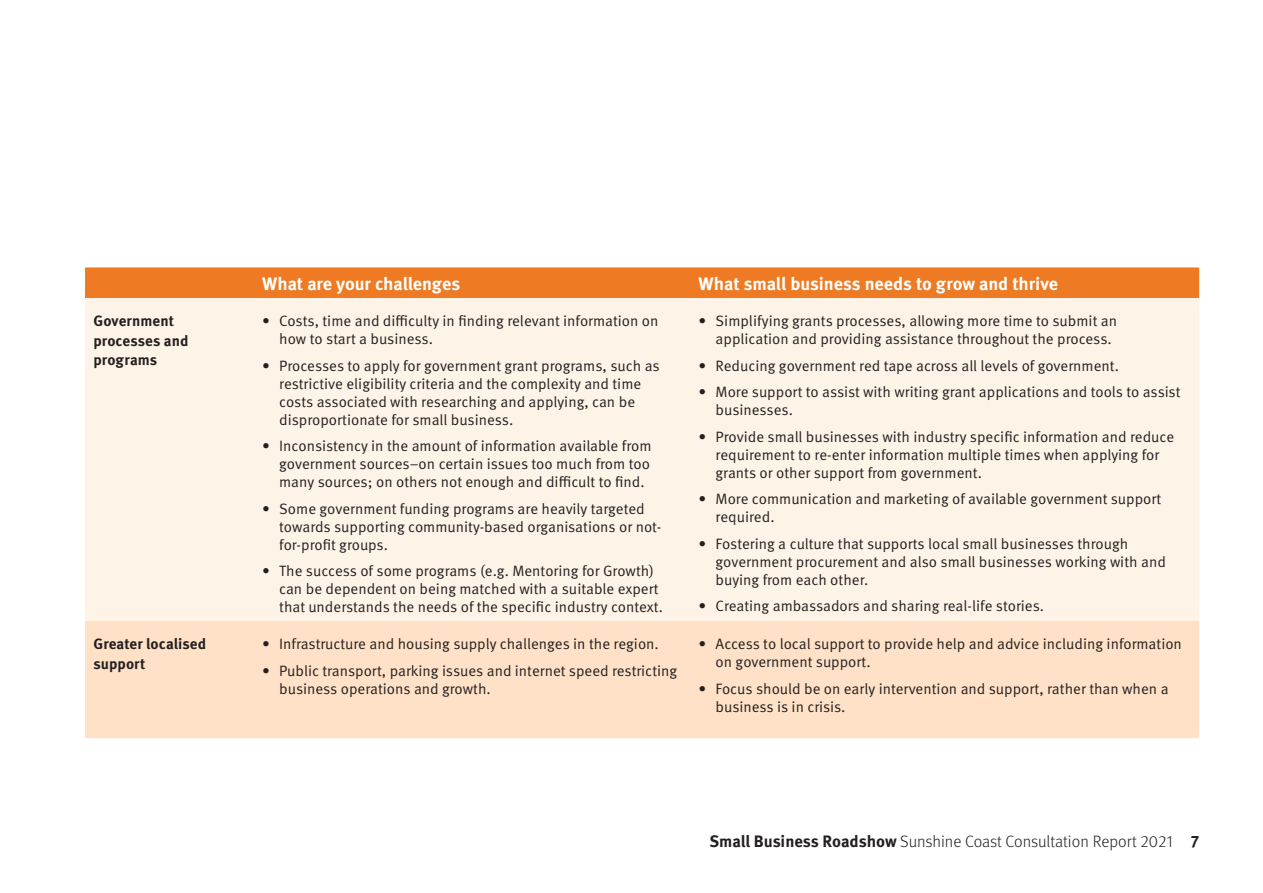
<style>
.page{position:relative;width:1263px;height:893px;background:#fff}
.page>*{position:absolute;margin:0;border:0;box-sizing:border-box;transform-origin:0 0}
.Head_3{font:700 18px "Meta Pro";letter-spacing:-.005em;color:#fff}
.t1{font:300 16.5px "Meta Pro";color:#231f20}
.t2{font:15px/18px "Meta Pro Norm";color:#231f20}
.Table_text{font:700 15px/19.5px "Meta Pro";color:#231f20}
.s1{font-weight:700}
</style>
<div class="page">
<div style="left:85px;top:267px;width:1114px;height:31px;background:#ee7b23"></div>
<div style="left:85px;top:298px;width:1114px;height:323px;background:#fef3e7"></div>
<div style="left:85px;top:621px;width:1114px;height:117px;background:#fee1c6"></div>
<p class="Head_3" style="left:262px;top:269px;width:200px">What are your challenges</p>
<p class="Head_3" style="left:698px;top:269px;width:361px">What small business needs to grow and thrive</p>
<p class="Table_text" style="left:94px;top:310px;width:96px">Government processes and programs</p>
<p class="t2" style="left:279px;top:311px;width:381px;text-indent:-17px">• Costs, time and difficulty in finding relevant information on how to start a business.</p>
<p class="t2" style="left:279px;top:356px;width:382px;text-indent:-17px">• Processes to apply for government grant programs, such as restrictive eligibility criteria and the complexity and time costs associated with researching and applying, can be disproportionate for small business.</p>
<p class="t2" style="left:279px;top:436px;width:374px;text-align:justify;text-indent:-17px">• Inconsistency in the amount of information available from government sources–on certain issues too much from too many sources; on others not enough and difficult to find.</p>
<p class="t2" style="left:279px;top:499px;width:384px;text-indent:-17px">• Some government funding programs are heavily targeted towards supporting community-based organisations or not&shy;for-profit groups.</p>
<p class="t2" style="left:279px;top:561px;width:385px;text-indent:-17px">• The success of some programs (e.g. Mentoring for Growth) can be dependent on being matched with a suitable expert that understands the needs of the specific industry context.</p>
<p class="Table_text" style="left:94px;top:633px;width:114px">Greater localised support</p>
<p class="t2" style="left:262px;top:634px;width:398px">• Infrastructure and housing supply challenges in the region.</p>
<p class="t2" style="left:279px;top:660px;width:399px;text-indent:-17px">• Public transport, parking issues and internet speed restricting business operations and growth.</p>
<p class="t2" style="left:716px;top:311px;width:403px;text-indent:-17px">• Simplifying grants processes, allowing more time to submit an application and providing assistance throughout the process.</p>
<p class="t2" style="left:698px;top:356px;width:422px">• Reducing government red tape across all levels of government.</p>
<p class="t2" style="left:716px;top:382px;width:466px;text-indent:-17px">• More support to assist with writing grant applications and tools to assist businesses.</p>
<p class="t2" style="left:716px;top:427px;width:460px;text-indent:-17px">• Provide small businesses with industry specific information and reduce requirement to re-enter information multiple times when applying for grants or other support from government.</p>
<p class="t2" style="left:716px;top:489px;width:447px;text-indent:-17px">• More communication and marketing of available government support required.</p>
<p class="t2" style="left:716px;top:534px;width:452px;text-indent:-17px">• Fostering a culture that supports local small businesses through government procurement and also small businesses working with and buying from each other.</p>
<p class="t2" style="left:698px;top:596px;width:347px">• Creating ambassadors and sharing real-life stories.</p>
<p class="t2" style="left:716px;top:634px;width:468px;text-indent:-17px">• Access to local support to provide help and advice including information on government support.</p>
<p class="t2" style="left:716px;top:678px;width:455px;text-indent:-17px">• Focus should be on early intervention and support, rather than when a business is in crisis.</p>
<p class="t1" style="left:709px;top:829px;width:491px"><span class="s1">Small Business Roadshow</span> Sunshine Coast Consultation Report 2021 <span class="s1">7</span></p>
</div>
